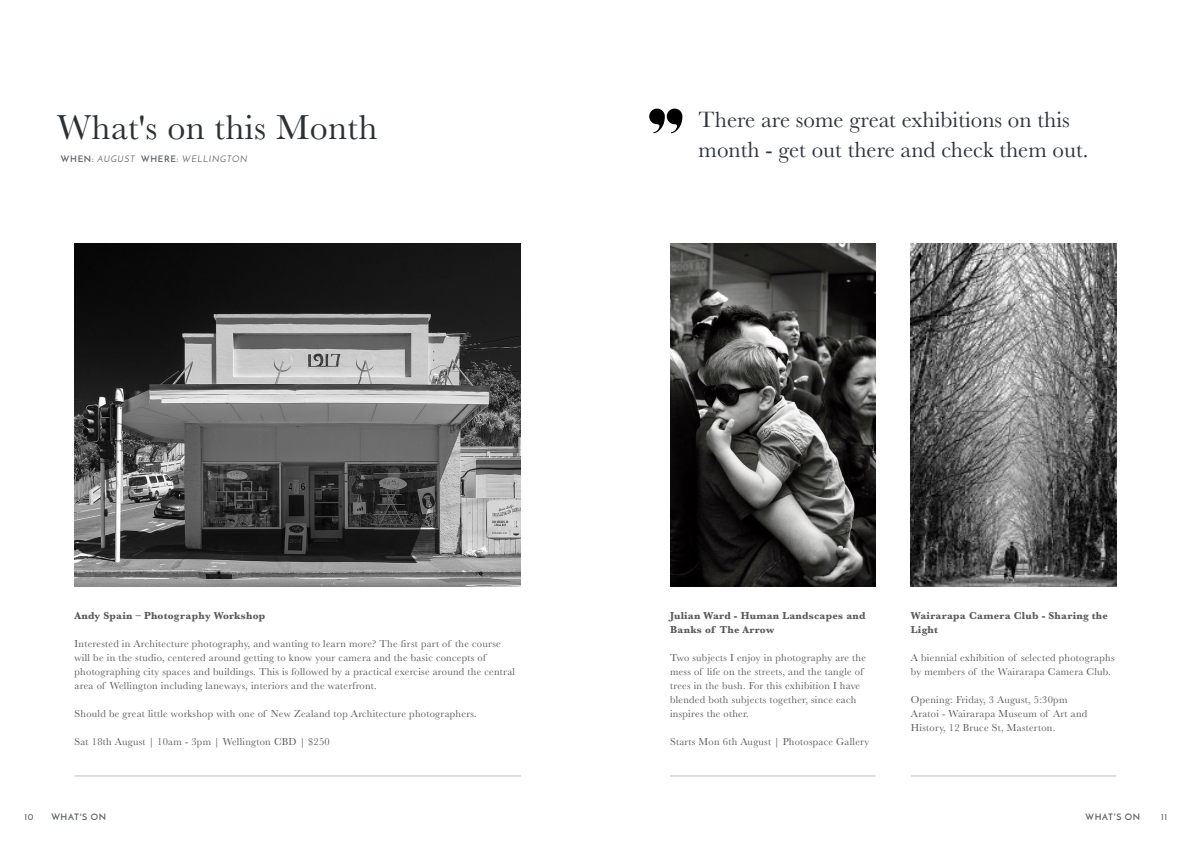
<style>
.page{position:relative;width:1191px;height:842px;background:#fff}
.page>*{position:absolute;margin:0;border:0;box-sizing:border-box;transform-origin:0 0}
.t1{font:700 100px "spinwerad";color:#000}
.t2{font:36px "Baskerville";letter-spacing:.01em;color:#2c3135}
.t3{font:23px/30px "Baskerville";color:#2e333c}
.t4{font:10.5px/14px "Baskerville";letter-spacing:.025em;color:#58595b}
.t5{font:700 10.5px/14px "Baskerville";letter-spacing:.025em;color:#58595b}
.t6{font:italic 9px "Josefin Sans";letter-spacing:.075em;color:#5a5e62}
.t7{font:600 9px "Josefin Sans";letter-spacing:.075em;color:#5a5e62}
.s1{font-weight:600;font-style:normal}
</style>
<div class="page">
<img style="left:75px;top:243px;width:446px;height:344px">
<img style="left:670px;top:243px;width:205px;height:344px">
<img style="left:911px;top:243px;width:205px;height:344px">
<hr style="left:75px;top:775px;width:446px;height:1px;background:#bcbec0">
<hr style="left:670px;top:775px;width:205px;height:1px;background:#bcbec0">
<hr style="left:911px;top:775px;width:205px;height:1px;background:#bcbec0">
<h2 class="t2" style="left:57px;top:104px;width:322px">What's on this Month</h2>
<p class="t6" style="left:61px;top:153px;width:188px"><span class="s1">WHEN:</span> AUGUST <span class="s1">WHERE:</span> WELLINGTON</p>
<h1 class="t1" style="left:647px;top:79px;width:39px">”</h1>
<h3 class="t3" style="left:698px;top:105px;width:391px">There are some great exhibitions on this month - get out there and check them out.</h3>
<p class="t5" style="left:75px;top:609px;width:192px">Andy Spain – Photography Workshop</p>
<p class="t4" style="left:75px;top:637px;width:442px">Interested in Architecture photography, and wanting to learn more? The first part of the course will be in the studio, centered around getting to know your camera and the basic concepts of photographing city spaces and buildings. This is followed by a practical exercise around the central area of Wellington including laneways, interiors and the waterfront.</p>
<p class="t4" style="left:75px;top:707px;width:404px">Should be great little workshop with one of New Zealand top Architecture photographers.</p>
<p class="t4" style="left:75px;top:735px;width:257px">Sat 18th August | 10am - 3pm | Wellington CBD | $250</p>
<p class="t7" style="left:24px;top:811px;width:11px">10</p>
<p class="t7" style="left:51px;top:811px;width:56px">WHAT'S ON</p>
<p class="t5" style="left:670px;top:609px;width:197px">Julian Ward - Human Landscapes and<br>Banks of The Arrow</p>
<p class="t4" style="left:670px;top:651px;width:197px">Two subjects I enjoy in photography are the mess of life on the streets, and the tangle of trees in the bush. For this exhibition I have blended both subjects together, since each inspires the other.</p>
<p class="t4" style="left:670px;top:735px;width:201px">Starts Mon 6th August | Photospace Gallery</p>
<p class="t5" style="left:911px;top:609px;width:199px">Wairarapa Camera Club - Sharing the<br>Light</p>
<p class="t4" style="left:911px;top:651px;width:205px">A biennial exhibition of selected photographs by members of the Wairarapa Camera Club.</p>
<p class="t4" style="left:911px;top:693px;width:178px">Opening: Friday, 3 August, 5:30pm<br>Aratoi - Wairarapa Museum of Art and<br>History, 12 Bruce St, Masterton.</p>
<p class="t7" style="left:1085px;top:811px;width:56px">WHAT'S ON</p>
<p class="t7" style="left:1161px;top:811px;width:8px">11</p>
</div>
